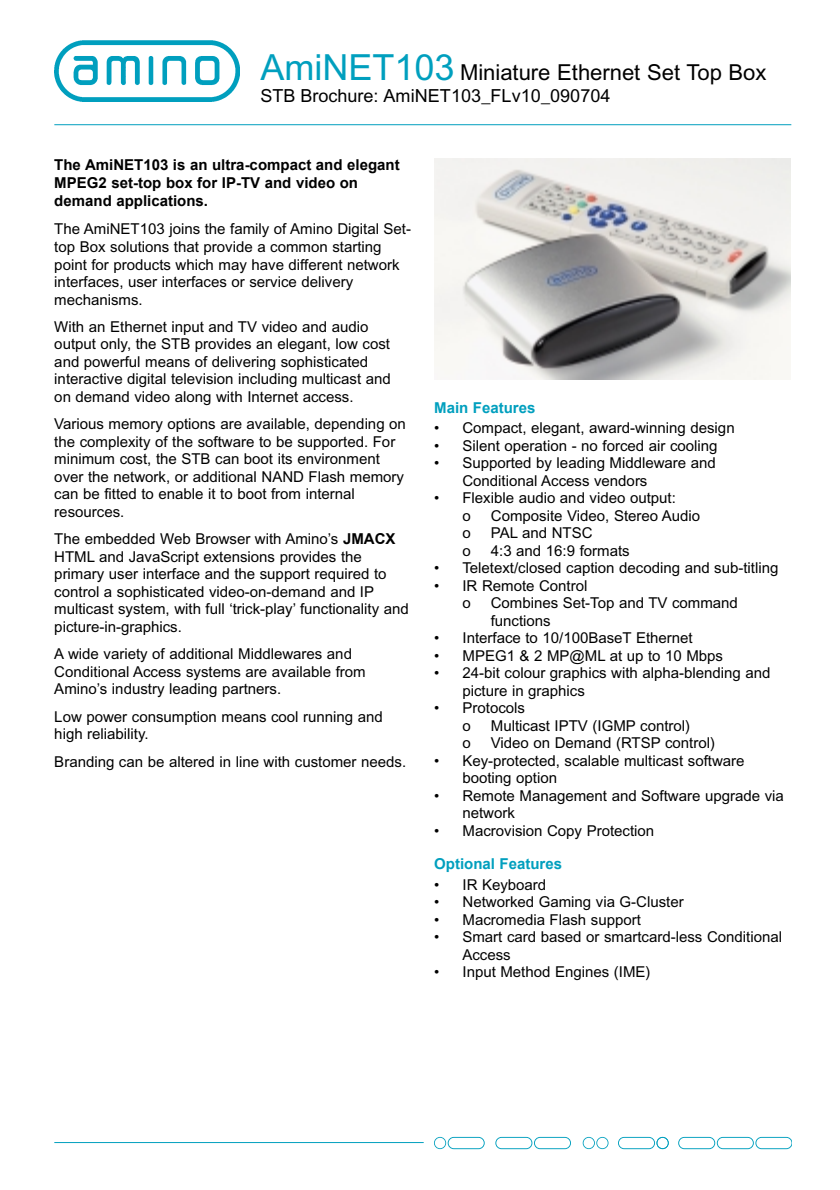
<style>
.page{position:relative;width:840px;height:1190px;background:#fff}
.page>*{position:absolute;margin:0;border:0;box-sizing:border-box;transform-origin:0 0}
.t1{font:22px "Arial";color:#000}
.t2{font:18px "Arial";letter-spacing:.005em;color:#000}
.t3{font:15px/17.6px "Arial";color:#000}
.t4{font:700 15px/18px "Arial";color:#000}
.t5{font:700 15px "Arial";color:#009fbe}
.s1{font-size:36px;color:#009fbe}
.s2{font-weight:700}
</style>
<div class="page">
<img style="left:55px;top:40px;width:185px;height:62px">
<hr style="left:54px;top:124px;width:737px;height:1px;background:#009fbe">
<img style="left:434px;top:159px;width:357px;height:220px">
<svg style="left:678px;top:1137px;width:113px;height:12px"></svg>
<svg style="left:495px;top:1137px;width:76px;height:12px"></svg>
<svg style="left:434px;top:1137px;width:51px;height:12px"></svg>
<svg style="left:618px;top:1137px;width:51px;height:12px"></svg>
<svg style="left:583px;top:1137px;width:26px;height:12px"></svg>
<hr style="left:54px;top:1142px;width:370px;height:1px;background:#009fbe">
<h1 class="t1" style="left:260px;top:64px;width:508px"><span class="s1">AmiNET103</span> Miniature Ethernet Set Top Box</h1>
<p class="t2" style="left:260px;top:89px;width:352px">STB Brochure: AmiNET103_FLv10_090704</p>
<p class="t4" style="left:54px;top:155px;width:347px">The AmiNET103 is an ultra-compact and elegant<br>MPEG2 set-top box for IP-TV and video on demand applications.</p>
<p class="t3" style="left:54px;top:222px;width:358px">The AmiNET103 joins the family of Amino Digital Set&shy;top Box solutions that provide a common starting point for products which may have different network interfaces, user interfaces or service delivery mechanisms.</p>
<p class="t3" style="left:54px;top:320px;width:338px">With an Ethernet input and TV video and audio output only, the STB provides an elegant, low cost and powerful means of delivering sophisticated interactive digital television including multicast and on demand video along with Internet access.</p>
<p class="t3" style="left:54px;top:417px;width:353px">Various memory options are available, depending on the complexity of the software to be supported. For minimum cost, the STB can boot its environment over the network, or additional NAND Flash memory can be fitted to enable it to boot from internal resources.</p>
<p class="t3" style="left:54px;top:532px;width:356px">The embedded Web Browser with Amino’s <span class="s2">JMACX </span>HTML and JavaScript extensions provides the primary user interface and the support required to control a sophisticated video-on-demand and IP multicast system, with full ‘trick-play’ functionality and picture-in-graphics.</p>
<p class="t3" style="left:54px;top:647px;width:313px">A wide variety of additional Middlewares and<br>Conditional Access systems are available from<br>Amino’s industry leading partners.</p>
<p class="t3" style="left:54px;top:709px;width:330px">Low power consumption means cool running and high reliability.</p>
<p class="t3" style="left:54px;top:754px;width:353px">Branding can be altered in line with customer needs.</p>
<p class="t5" style="left:434px;top:399px;width:103px">Main Features</p>
<p class="t3" style="left:434px;top:421px;width:302px">• Compact, elegant, award-winning design</p>
<p class="t3" style="left:434px;top:438px;width:285px">• Silent operation - no forced air cooling</p>
<p class="t3" style="left:462px;top:456px;width:255px;text-indent:-28px">• Supported by leading Middleware and<br>Conditional Access vendors</p>
<p class="t3" style="left:463px;top:491px;width:215px;text-indent:-28px">• Flexible audio and video output: o</p>
<p class="t3" style="left:491px;top:508px;width:211px">Composite Video, Stereo Audio</p>
<p class="t3" style="left:463px;top:526px;width:10px">o</p>
<p class="t3" style="left:491px;top:526px;width:103px">PAL and NTSC</p>
<p class="t3" style="left:463px;top:543px;width:10px">o</p>
<p class="t3" style="left:491px;top:543px;width:140px">4:3 and 16:9 formats</p>
<p class="t3" style="left:434px;top:561px;width:346px">• Teletext/closed caption decoding and sub-titling</p>
<p class="t3" style="left:463px;top:578px;width:126px;text-indent:-28px">• IR Remote Control o</p>
<p class="t3" style="left:491px;top:596px;width:249px">Combines Set-Top and TV command functions</p>
<p class="t3" style="left:434px;top:631px;width:260px">• Interface to 10/100BaseT Ethernet</p>
<p class="t3" style="left:434px;top:648px;width:290px">• MPEG1 &amp; 2 MP@ML at up to 10 Mbps</p>
<p class="t3" style="left:462px;top:666px;width:310px;text-indent:-28px">• 24-bit colour graphics with alpha-blending and picture in graphics</p>
<p class="t3" style="left:463px;top:701px;width:64px;text-indent:-28px">• Protocols o</p>
<p class="t3" style="left:491px;top:718px;width:201px">Multicast IPTV (IGMP control)</p>
<p class="t3" style="left:463px;top:736px;width:10px">o</p>
<p class="t3" style="left:491px;top:736px;width:226px">Video on Demand (RTSP control)</p>
<p class="t3" style="left:462px;top:753px;width:284px;text-indent:-28px">• Key-protected, scalable multicast software booting option</p>
<p class="t3" style="left:462px;top:788px;width:323px;text-indent:-28px">• Remote Management and Software upgrade via network</p>
<p class="t3" style="left:434px;top:823px;width:222px">• Macrovision Copy Protection</p>
<p class="t5" style="left:434px;top:856px;width:129px">Optional Features</p>
<p class="t3" style="left:434px;top:877px;width:114px">• IR Keyboard</p>
<p class="t3" style="left:434px;top:895px;width:251px">• Networked Gaming via G-Cluster</p>
<p class="t3" style="left:434px;top:912px;width:208px">• Macromedia Flash support</p>
<p class="t3" style="left:462px;top:930px;width:321px;text-indent:-28px">• Smart card based or smartcard-less Conditional<br>Access</p>
<p class="t3" style="left:434px;top:965px;width:218px">• Input Method Engines (IME)</p>
</div>
